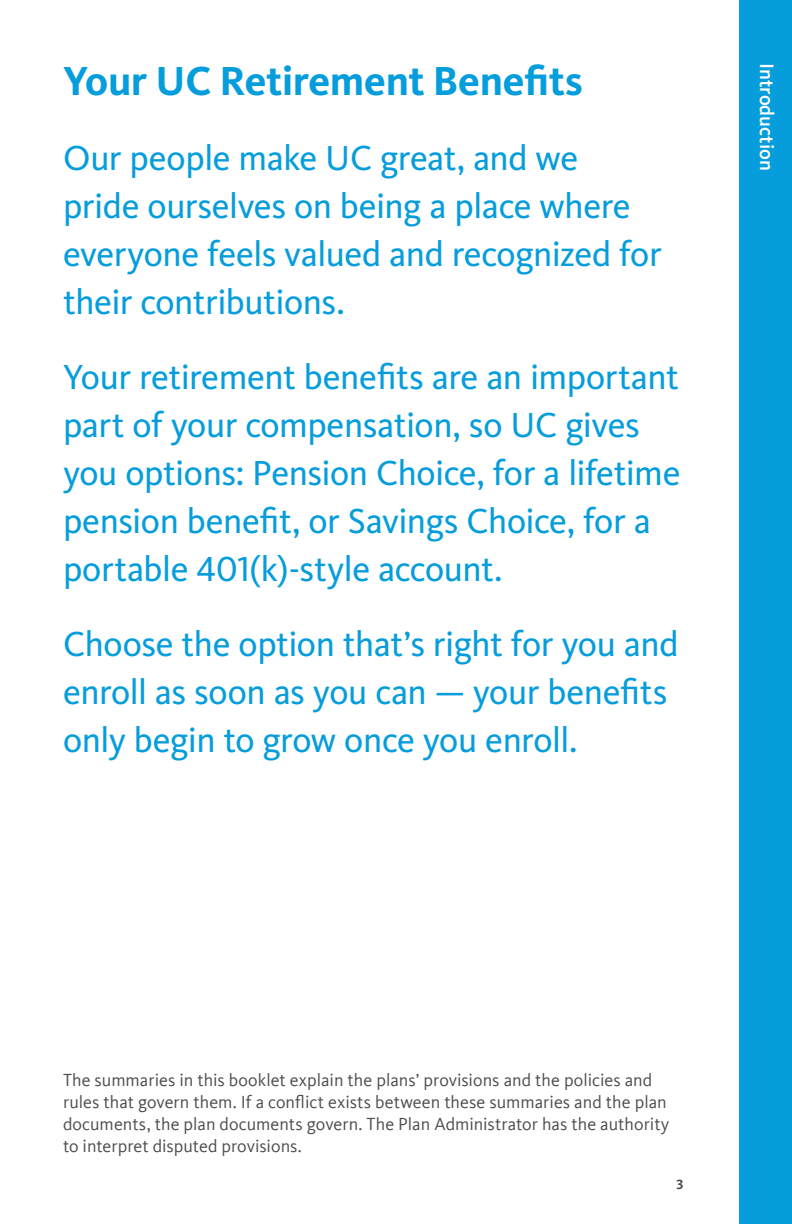
<style>
.page{position:relative;width:792px;height:1224px;background:#fff}
.page>*{position:absolute;margin:0;border:0;box-sizing:border-box;transform-origin:0 0}
.t1{font:700 42px "Kievit OT";letter-spacing:-.01em;color:#069ddc}
.t2{font:36px/48px "Kievit OT";letter-spacing:-.015em;color:#069ddc}
.t3{font:500 20px "Kievit Offc Pro";color:#fff}
._2_Col__Body{font:18px/22px "Kievit Offc Pro";color:#4b4c4d}
.t4{font:700 14px "Kievit Offc Pro";color:#4b4c4d}
</style>
<div class="page">
<div style="left:739px;top:0;width:53px;height:1224px;background:#069ddc"></div>
<p class="t1" style="left:63px;top:56px;width:521px">Your UC Retirement Benefits</p>
<p class="t2" style="left:63px;top:134px;width:600px">Our people make UC great, and we pride ourselves on being a place where everyone feels valued and recognized for their contributions.</p>
<p class="t2" style="left:63px;top:353px;width:619px">Your retirement benefits are an important part of your compensation, so UC gives you options: Pension Choice, for a lifetime pension benefit, or Savings Choice, for a portable 401(k)-style account.</p>
<p class="t2" style="left:63px;top:620px;width:617px">Choose the option that’s right for you and enroll as soon as you can — your benefits only begin to grow once you enroll.</p>
<p class="t3" style="left:779px;top:63px;width:109px;rotate:90deg">Introduction</p>
<p class="_2_Col__Body" style="left:63px;top:1069px;width:608px">The summaries in this booklet explain the plans’ provisions and the policies and rules that govern them. If a conflict exists between these summaries and the plan documents, the plan documents govern. The Plan Administrator has the authority to interpret disputed provisions.</p>
<p class="t4" style="left:676px;top:1176px;width:9px">3</p>
</div>
